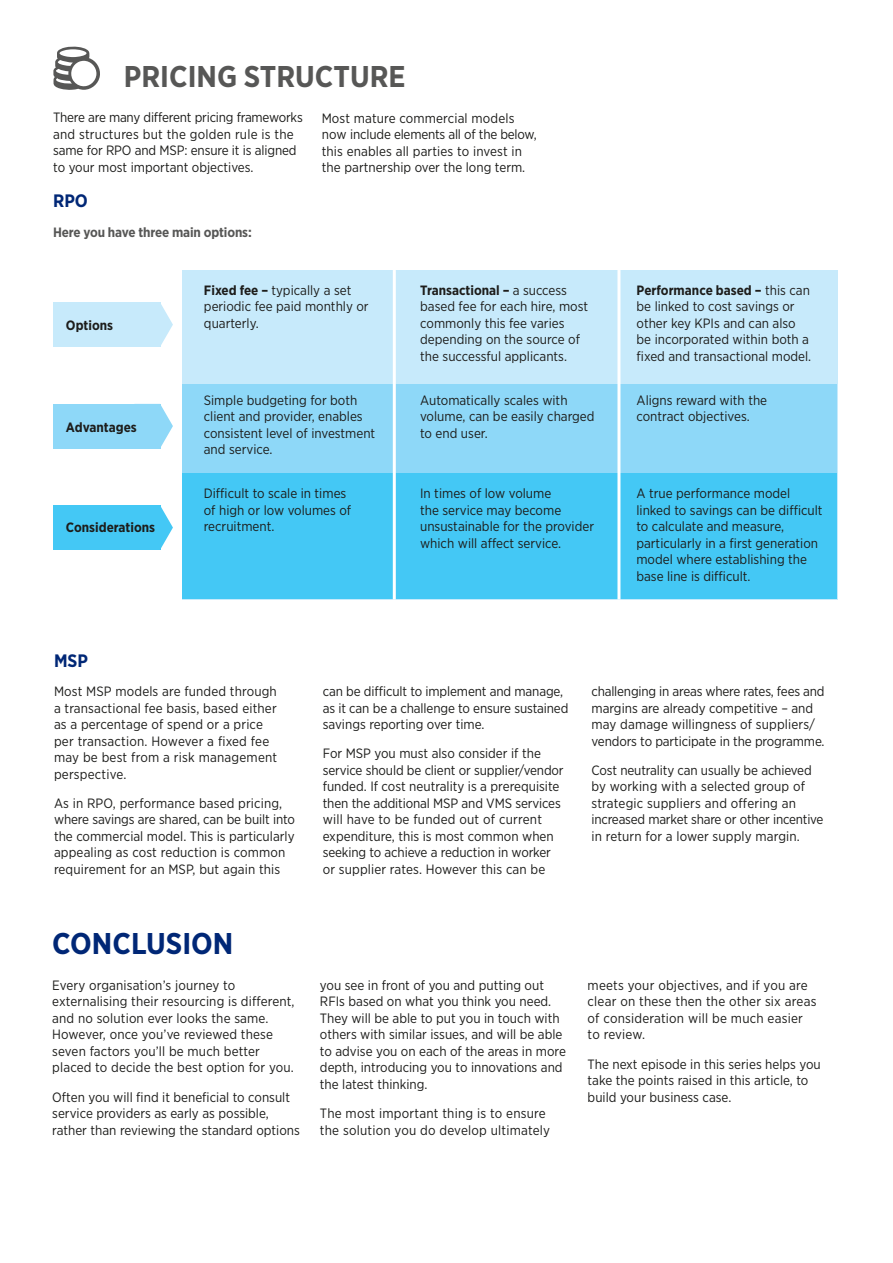
<style>
.page{position:relative;width:893px;height:1263px;background:#fff}
.page>*{position:absolute;margin:0;border:0;box-sizing:border-box;transform-origin:0 0}
.t1{font:700 30px "Gotham Narrow";color:#575756}
.t2{font:700 30px "Gotham Narrow";color:#002776}
.t3{font:700 18px "Gotham Narrow";color:#002776}
.t4{font:13.5px/16.5px "Gotham Narrow";color:#1d1d1b}
.t5{font:700 13.5px "Gotham Narrow";color:#1d1d1b}
.t6{font:700 13.5px "Gotham Narrow";letter-spacing:-.01em;color:#575756}
.s1{font-weight:700}
</style>
<div class="page">
<svg style="left:53px;top:46px;width:47px;height:44px"></svg>
<div style="left:53px;top:404px;width:107px;height:44px;background:#8ed8f8"></div>
<div style="left:53px;top:302px;width:107px;height:45px;background:#c7eafb"></div>
<div style="left:53px;top:505px;width:107px;height:45px;background:#44c8f5"></div>
<svg style="left:160px;top:404px;width:13px;height:44px"></svg>
<svg style="left:160px;top:302px;width:13px;height:45px"></svg>
<svg style="left:160px;top:505px;width:13px;height:45px"></svg>
<div style="left:183px;top:270px;width:655px;height:329px;background:#c7eafb"></div>
<div style="left:183px;top:384px;width:654px;height:215px;background:#8ed8f8"></div>
<div style="left:183px;top:473px;width:654px;height:126px;background:#44c8f5"></div>
<div style="left:617px;top:270px;width:3px;height:329px;border:2px solid #fff"></div>
<div style="left:393px;top:270px;width:3px;height:329px;border:2px solid #fff"></div>
<h1 class="t1" style="left:124px;top:57px;width:283px">PRICING STRUCTURE</h1>
<p class="t4" style="left:53px;top:109px;width:251px">There are many different pricing frameworks and structures but the golden rule is the same for RPO and MSP: ensure it is aligned to your most important objectives.</p>
<h2 class="t3" style="left:53px;top:189px;width:36px">RPO</h2>
<p class="t6" style="left:53px;top:223px;width:200px">Here you have three main options:</p>
<p class="t4" style="left:322px;top:109px;width:217px">Most mature commercial models now include elements all of the below, this enables all parties to invest in the partnership over the long term.</p>
<p class="t5" style="left:66px;top:317px;width:49px">Options</p>
<p class="t5" style="left:66px;top:418px;width:72px">Advantages</p>
<p class="t5" style="left:66px;top:519px;width:91px">Considerations</p>
<p class="t4" style="left:204px;top:281px;width:166px"><span class="s1">Fixed fee –</span> typically a set periodic fee paid monthly or quarterly.</p>
<p class="t4" style="left:204px;top:391px;width:173px">Simple budgeting for both client and provider, enables consistent level of investment and service.</p>
<p class="t4" style="left:204px;top:485px;width:149px">Difficult to scale in times of high or low volumes of recruitment.</p>
<p class="t4" style="left:420px;top:281px;width:169px"><span class="s1">Transactional –</span> a success based fee for each hire, most commonly this fee varies depending on the source of the successful applicants.</p>
<p class="t4" style="left:420px;top:391px;width:176px">Automatically scales with volume, can be easily charged to end user.</p>
<p class="t4" style="left:420px;top:485px;width:175px">In times of low volume<br>the service may become unsustainable for the provider which will affect service.</p>
<p class="t4" style="left:637px;top:281px;width:176px"><span class="s1">Performance based –</span> this can be linked to cost savings or other key KPIs and can also be incorporated within both a fixed and transactional model.</p>
<p class="t4" style="left:637px;top:391px;width:132px">Aligns reward with the contract objectives.</p>
<p class="t4" style="left:636px;top:485px;width:188px">A true performance model linked to savings can be difficult to calculate and measure, particularly in a first generation model where establishing the base line is difficult.</p>
<h2 class="t3" style="left:54px;top:649px;width:36px">MSP</h2>
<p class="t4" style="left:54px;top:683px;width:225px">Most MSP models are funded through a transactional fee basis, based either as a percentage of spend or a price per transaction. However a fixed fee may be best from a risk management perspective.</p>
<p class="t4" style="left:54px;top:795px;width:242px">As in RPO, performance based pricing, where savings are shared, can be built into the commercial model. This is particularly appealing as cost reduction is common requirement for an MSP, but again this</p>
<p class="t4" style="left:323px;top:683px;width:247px">can be difficult to implement and manage, as it can be a challenge to ensure sustained savings reporting over time.</p>
<p class="t4" style="left:323px;top:745px;width:242px">For MSP you must also consider if the service should be client or supplier/vendor funded. If cost neutrality is a prerequisite then the additional MSP and VMS services will have to be funded out of current expenditure, this is most common when seeking to achieve a reduction in worker or supplier rates. However this can be</p>
<p class="t4" style="left:591px;top:683px;width:235px">challenging in areas where rates, fees and margins are already competitive – and may damage willingness of suppliers/ vendors to participate in the programme.</p>
<p class="t4" style="left:591px;top:761px;width:233px">Cost neutrality can usually be achieved by working with a selected group of strategic suppliers and offering an increased market share or other incentive in return for a lower supply margin.</p>
<h1 class="t2" style="left:52px;top:924px;width:183px">CONCLUSION</h1>
<p class="t4" style="left:52px;top:977px;width:244px">Every organisation’s journey to externalising their resourcing is different, and no solution ever looks the same.<br>However, once you’ve reviewed these seven factors you’ll be much better placed to decide the best option for you.</p>
<p class="t4" style="left:52px;top:1088px;width:249px">Often you will find it beneficial to consult service providers as early as possible, rather than reviewing the standard options</p>
<p class="t4" style="left:320px;top:977px;width:247px">you see in front of you and putting out RFIs based on what you think you need.<br>They will be able to put you in touch with others with similar issues, and will be able to advise you on each of the areas in more depth, introducing you to innovations and the latest thinking.</p>
<p class="t4" style="left:320px;top:1105px;width:232px">The most important thing is to ensure the solution you do develop ultimately</p>
<p class="t4" style="left:588px;top:977px;width:230px">meets your objectives, and if you are clear on these then the other six areas of consideration will be much easier to review.</p>
<p class="t4" style="left:588px;top:1055px;width:235px">The next episode in this series helps you take the points raised in this article, to build your business case.</p>
</div>
